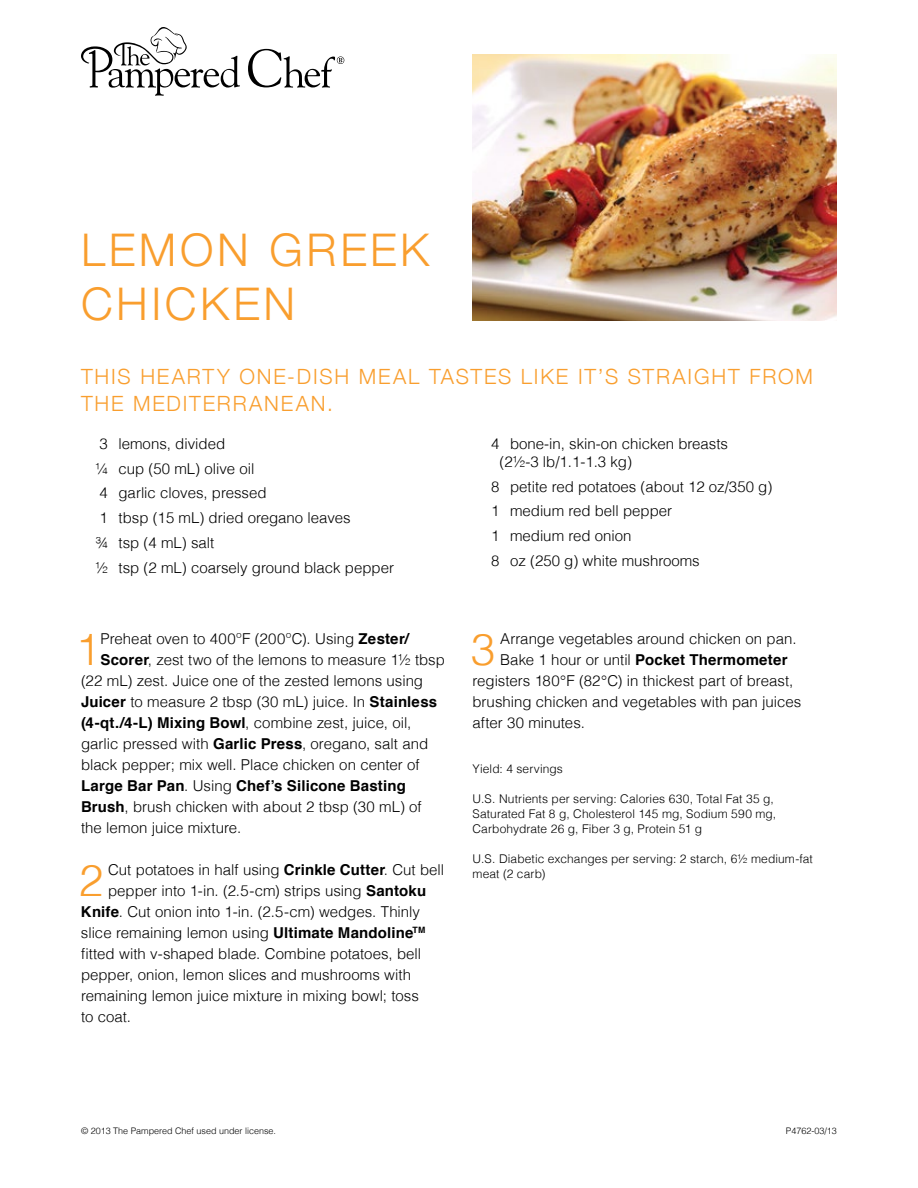
<style>
.page{position:relative;width:918px;height:1188px;background:#fff}
.page>*{position:absolute;margin:0;border:0;box-sizing:border-box;transform-origin:0 0}
.t1{font:300 45px/54px "Helvetica Neue";letter-spacing:.08em;color:#f99e2e}
.t2{font:300 44.1px "Helvetica";color:#f99e2e}
.t3{font:300 21px/27px "Helvetica Neue";letter-spacing:.085em;color:#f99e2e}
.t4{font:300 15px/24.8px "Helvetica";color:#000}
.t5{font:700 15px "Helvetica";letter-spacing:.01em;color:#000}
.t6{font:300 12px/15px "Helvetica";letter-spacing:.01em;color:#000}
.t7{font:300 9px "Helvetica";color:#000}
.s1{font-weight:700}
.s2{font-weight:300}
</style>
<div class="page">
<svg style="left:81px;top:27px;width:159px;height:69px"></svg>
<svg style="left:248px;top:49px;width:96px;height:39px"></svg>
<img style="left:472px;top:54px;width:365px;height:266px">
<h1 class="t1" style="left:81px;top:221px;width:350px">LEMON GREEK<br>CHICKEN</h1>
<h3 class="t3" style="left:81px;top:361px;width:734px">THIS HEARTY ONE-DISH MEAL TASTES LIKE IT’S STRAIGHT FROM<br>THE MEDITERRANEAN.</h3>
<p class="t4" style="left:95px;top:430px;width:300px">3 lemons, divided<br>¼ cup (50 mL) olive oil<br>4 garlic cloves, pressed<br>1 tbsp (15 mL) dried oregano leaves<br>¾ tsp (4 mL) salt<br>½ tsp (2 mL) coarsely ground black pepper</p>
<p class="t4" style="left:500px;top:434px;width:230px;line-height:18px;text-indent:-8px">4 bone-in, skin-on chicken breasts (2½-3 lb/1.1-1.3 kg)</p>
<p class="t4" style="left:491px;top:473px;width:283px">8 petite red potatoes (about 12 oz/350 g)<br>1 medium red bell pepper<br>1 medium red onion<br>8 oz (250 g) white mushrooms</p>
<h2 class="t2" style="left:76px;top:614px;width:26px">1</h2>
<p class="t4" style="left:100px;top:626px;width:310px">Preheat oven to 400ºF (200ºC). Using <span class="s1">Zester/</span></p>
<p class="t4" style="left:100px;top:647px;width:346px"><span class="s1">Scorer</span>, zest two of the lemons to measure 1½ tbsp</p>
<p class="t4" style="left:81px;top:668px;width:344px">(22 mL) zest. Juice one of the zested lemons using</p>
<p class="t4" style="left:81px;top:689px;width:358px"><span class="s1">Juicer</span> to measure 2 tbsp (30 mL) juice. In <span class="s1">Stainless</span></p>
<p class="t4" style="left:81px;top:710px;width:332px"><span class="s1">(4-qt./4-L) Mixing Bowl</span>, combine zest, juice, oil,</p>
<p class="t4" style="left:81px;top:731px;width:349px">garlic pressed with <span class="s1">Garlic Press</span>, oregano, salt and</p>
<p class="t4" style="left:81px;top:752px;width:340px">black pepper; mix well. Place chicken on center of</p>
<p class="t5" style="left:81px;top:774px;width:326px">Large Bar Pan<span class="s2">. Using</span> Chef’s Silicone Basting</p>
<p class="t4" style="left:81px;top:794px;width:342px"><span class="s1">Brush</span>, brush chicken with about 2 tbsp (30 mL) of</p>
<p class="t4" style="left:81px;top:815px;width:162px">the lemon juice mixture.</p>
<h2 class="t2" style="left:79px;top:845px;width:26px">2</h2>
<p class="t4" style="left:108px;top:857px;width:338px">Cut potatoes in half using <span class="s1">Crinkle Cutter</span>. Cut bell</p>
<p class="t4" style="left:108px;top:878px;width:320px">pepper into 1-in. (2.5-cm) strips using <span class="s1">Santoku</span></p>
<p class="t4" style="left:81px;top:899px;width:341px"><span class="s1">Knife</span>. Cut onion into 1-in. (2.5-cm) wedges. Thinly</p>
<p class="t4" style="left:81px;top:920px;width:346px">slice remaining lemon using <span class="s1">Ultimate Mandoline</span><sup>TM</sup></p>
<p class="t4" style="left:81px;top:941px;width:342px">fitted with v-shaped blade. Combine potatoes, bell</p>
<p class="t4" style="left:81px;top:962px;width:332px">pepper, onion, lemon slices and mushrooms with</p>
<p class="t4" style="left:81px;top:983px;width:339px">remaining lemon juice mixture in mixing bowl; toss</p>
<p class="t4" style="left:81px;top:1004px;width:52px">to coat.</p>
<h2 class="t2" style="left:471px;top:614px;width:26px">3</h2>
<p class="t4" style="left:500px;top:626px;width:298px">Arrange vegetables around chicken on pan.</p>
<p class="t5" style="left:500px;top:648px;width:289px"><span class="s2">Bake 1 hour or until</span> Pocket Thermometer</p>
<p class="t4" style="left:472px;top:668px;width:322px">registers 180°F (82°C) in thickest part of breast,</p>
<p class="t4" style="left:472px;top:689px;width:330px">brushing chicken and vegetables with pan juices</p>
<p class="t4" style="left:472px;top:710px;width:114px">after 30 minutes.</p>
<p class="t6" style="left:472px;top:761px;width:92px">Yield: 4 servings</p>
<p class="t6" style="left:472px;top:791px;width:305px">U.S. Nutrients per serving: Calories 630, Total Fat 35 g,<br>Saturated Fat 8 g, Cholesterol 145 mg, Sodium 590 mg,<br>Carbohydrate 26 g, Fiber 3 g, Protein 51 g</p>
<p class="t6" style="left:472px;top:851px;width:342px">U.S. Diabetic exchanges per serving: 2 starch, 6½ medium-fat meat (2 carb)</p>
<p class="t7" style="left:81px;top:1124px;width:197px">© 2013 The Pampered Chef used under license.</p>
<p class="t7" style="left:786px;top:1124px;width:53px">P4762-03/13</p>
</div>
